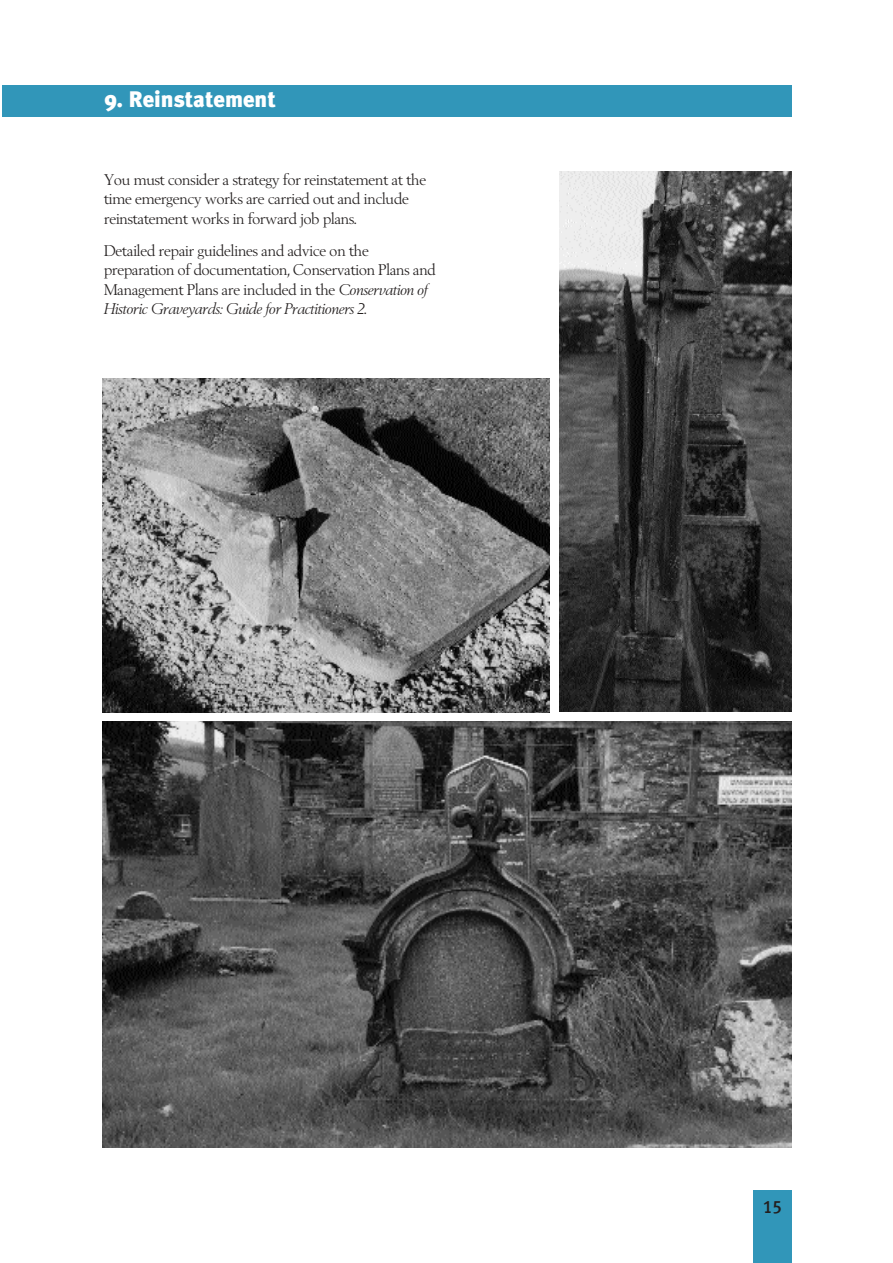
<style>
.page{position:relative;width:893px;height:1263px;background:#fff}
.page>*{position:absolute;margin:0;border:0;box-sizing:border-box;transform-origin:0 0}
.t1{font:900 22.5px "Meta Plus";color:#fff}
.t2{font:18px "Meta Plus Medium Caps";color:#231f1f}
.t3{font:15.75px/19.5px "Berling SH";color:#231f1f}
.s1{font-style:italic}
</style>
<div class="page">
<div style="left:753px;top:1191px;width:38px;height:72px;background:#3196b9"></div>
<div style="left:2px;top:85px;width:789px;height:32px;background:#3196b9"></div>
<img style="left:102px;top:379px;width:447px;height:333px">
<img style="left:559px;top:171px;width:232px;height:540px">
<img style="left:102px;top:721px;width:689px;height:427px">
<h1 class="t1" style="left:104px;top:91px;width:173px">9. Reinstatement</h1>
<p class="t3" style="left:104px;top:172px;width:323px">You must consider a strategy for reinstatement at the time emergency works are carried out and include reinstatement works in forward job plans.</p>
<p class="t3" style="left:104px;top:243px;width:333px">Detailed repair guidelines and advice on the preparation of documentation, Conservation Plans and Management Plans are included in the <span class="s1">Conservation of Historic Graveyards: Guide for Practitioners 2</span>.</p>
<p class="t2" style="left:763px;top:1196px;width:21px">15</p>
</div>
